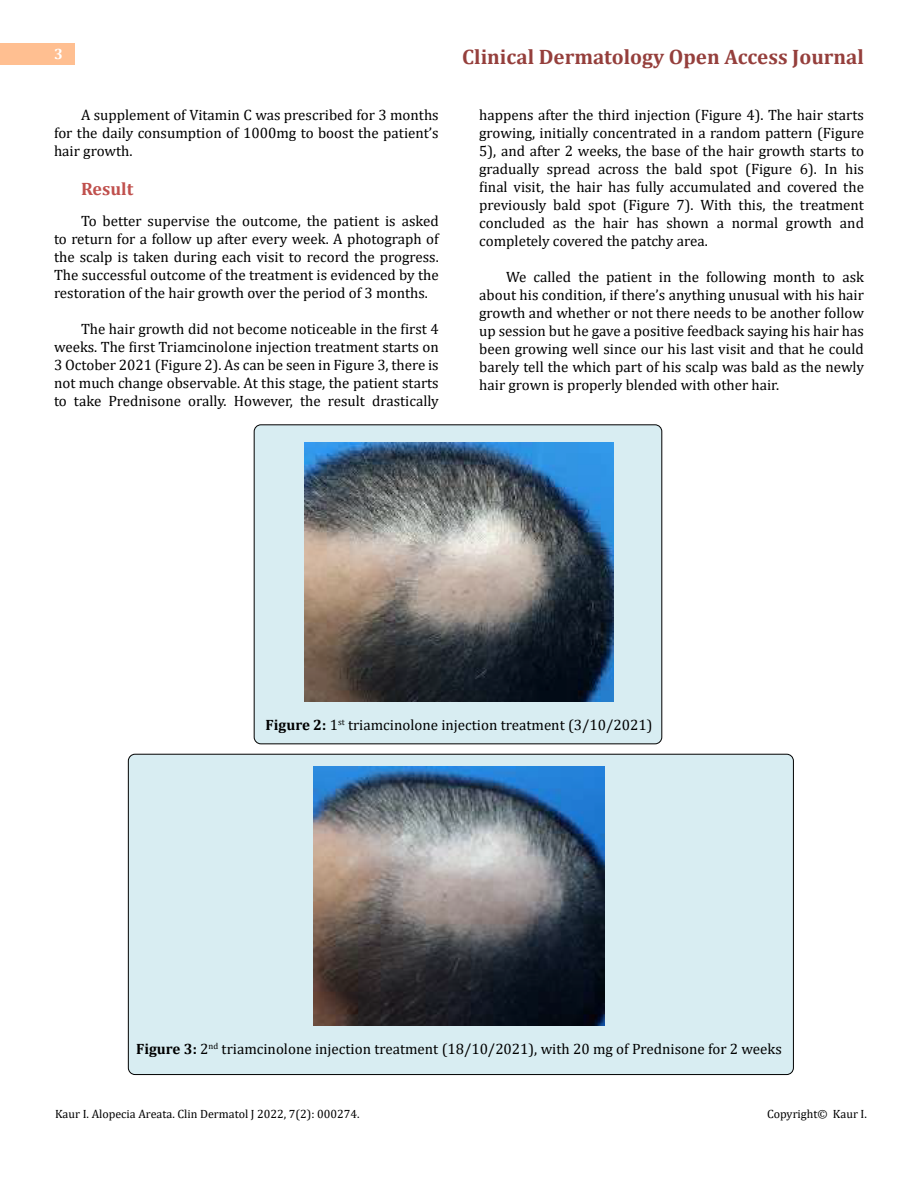
<style>
.page{position:relative;width:918px;height:1188px;background:#fff}
.page>*{position:absolute;margin:0;border:0;box-sizing:border-box;transform-origin:0 0}
.t1{font:700 21px "Cambria";color:#953f3c}
.t2{font:700 18px "Cambria";color:#c0504d}
.t3{font:15px/18px "Cambria";color:#000;text-align:justify}
.t4{font:700 15px "Cambria";color:#fff}
.t5{font:12px "Cambria";color:#000}
.s1{font-weight:700}
</style>
<div class="page">
<div style="left:0;top:43px;width:75px;height:21px;background:#ffbf91"></div>
<div style="left:254px;top:425px;width:408px;height:319px;background:#d8edf2;border-radius:7px"></div>
<div style="left:254px;top:424px;width:408px;height:320px;border:1px solid #000;border-radius:7px"></div>
<div style="left:128px;top:754px;width:665px;height:321px;background:#d8edf2;border-radius:7px"></div>
<img style="left:305px;top:442px;width:308px;height:259px">
<img style="left:313px;top:766px;width:292px;height:259px">
<p class="t4" style="left:54px;top:44px;width:10px">3</p>
<p class="t3" style="left:54px;top:105px;width:386px;text-indent:27px">A supplement of Vitamin C was prescribed for 3 months for the daily consumption of 1000mg to boost the patient’s hair growth.</p>
<p class="t2" style="left:81px;top:176px;width:54px">Result</p>
<p class="t3" style="left:54px;top:212px;width:386px;text-indent:27px">To better supervise the outcome, the patient is asked to return for a follow up after every week. A photograph of the scalp is taken during each visit to record the progress.<br>The successful outcome of the treatment is evidenced by the restoration of the hair growth over the period of 3 months.</p>
<p class="t3" style="left:54px;top:320px;width:386px;text-indent:27px">The hair growth did not become noticeable in the first 4 weeks. The first Triamcinolone injection treatment starts on 3 October 2021 (Figure 2). As can be seen in Figure 3, there is not much change observable. At this stage, the patient starts to take Prednisone orally. However, the result drastically</p>
<h1 class="t1" style="left:462px;top:42px;width:403px">Clinical Dermatology Open Access Journal</h1>
<p class="t3" style="left:479px;top:105px;width:386px">happens after the third injection (Figure 4). The hair starts growing, initially concentrated in a random pattern (Figure 5), and after 2 weeks, the base of the hair growth starts to gradually spread across the bald spot (Figure 6). In his final visit, the hair has fully accumulated and covered the previously bald spot (Figure 7). With this, the treatment concluded as the hair has shown a normal growth and completely covered the patchy area.</p>
<p class="t3" style="left:479px;top:267px;width:386px;text-indent:27px">We called the patient in the following month to ask about his condition, if there’s anything unusual with his hair growth and whether or not there needs to be another follow up session but he gave a positive feedback saying his hair has been growing well since our his last visit and that he could barely tell the which part of his scalp was bald as the newly hair grown is properly blended with other hair.</p>
<p class="t3" style="left:266px;top:716px;width:388px"><span class="s1">Figure 2:</span> 1<sup>st</sup> triamcinolone injection treatment (3/10/2021)</p>
<p class="t3" style="left:136px;top:1040px;width:647px"><span class="s1">Figure 3:</span> 2<sup>nd</sup> triamcinolone injection treatment (18/10/2021), with 20 mg of Prednisone for 2 weeks</p>
<p class="t5" style="left:55px;top:1106px;width:306px">Kaur I. Alopecia Areata. Clin Dermatol J 2022, 7(2): 000274.</p>
<p class="t5" style="left:767px;top:1106px;width:101px">Copyright© Kaur I.</p>
</div>
